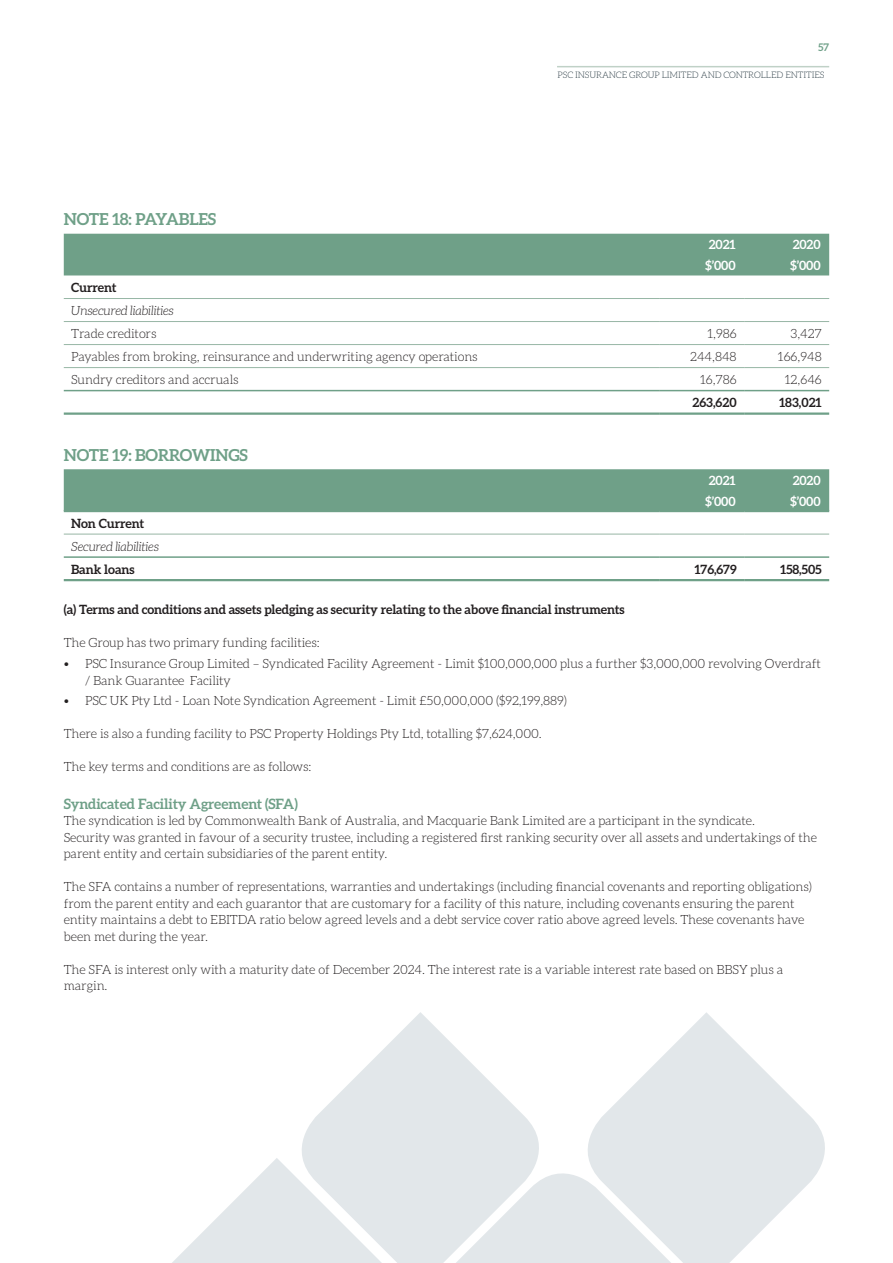
<style>
.page{position:relative;width:893px;height:1263px;background:#fff}
.page>*{position:absolute;margin:0;border:0;box-sizing:border-box;transform-origin:0 0}
.Main_Heading{font:700 16.5px "Aleo";letter-spacing:-.01em;color:#6fa088}
.Table_Subheading{font:700 14.25px "Aleo";letter-spacing:-.01em;color:#6fa088}
.Body{font:300 12.75px/16.5px "Aleo";letter-spacing:-.01em;color:#231f20}
.Body_Bold{font:700 12.75px "Aleo";letter-spacing:-.01em;color:#231f20}
.Body-2{font:italic 300 12.75px "Aleo";letter-spacing:-.01em;color:#231f20}
.Heading_T{font:700 12.75px "Aleo";letter-spacing:-.01em;color:#fff}
.Numbers{font:300 12.75px "Aleo";color:#231f20}
.Numbers-2{font:700 12.75px "Aleo";color:#231f20}
.Body-3{font:700 12.75px "Aleo";letter-spacing:-.01em;color:#231f20}
.t1{font:700 10.5px "Aleo";color:#6fa088}
.t2{font:300 9px "Aleo";letter-spacing:-.01em;color:#2e3f47}
</style>
<div class="page">
<svg style="left:172px;top:1012px;width:653px;height:251px;fill:#e2e7ea"></svg>
<hr style="left:557px;top:66px;width:272px;height:1px;background:#c0d1c7">
<div style="left:64px;top:234px;width:765px;height:41px;background:#6fa088"></div>
<hr style="left:64px;top:298px;width:595px;height:1px;background:#97b6a5">
<hr style="left:659px;top:298px;width:85px;height:1px;background:#97b6a5">
<hr style="left:744px;top:298px;width:85px;height:1px;background:#97b6a5">
<hr style="left:64px;top:321px;width:595px;height:1px;background:#97b6a5">
<hr style="left:659px;top:321px;width:85px;height:1px;background:#97b6a5">
<hr style="left:744px;top:321px;width:85px;height:1px;background:#97b6a5">
<hr style="left:64px;top:344px;width:595px;height:1px;background:#97b6a5">
<hr style="left:659px;top:344px;width:85px;height:1px;background:#97b6a5">
<hr style="left:744px;top:344px;width:85px;height:1px;background:#97b6a5">
<hr style="left:64px;top:367px;width:595px;height:1px;background:#97b6a5">
<hr style="left:659px;top:367px;width:85px;height:1px;background:#97b6a5">
<hr style="left:744px;top:367px;width:85px;height:1px;background:#97b6a5">
<hr style="left:64px;top:390px;width:595px;height:1px;background:#6fa088">
<hr style="left:659px;top:390px;width:85px;height:1px;background:#6fa088">
<hr style="left:744px;top:390px;width:85px;height:1px;background:#6fa088">
<hr style="left:64px;top:412px;width:595px;height:3px;background:#6fa088">
<hr style="left:659px;top:412px;width:85px;height:3px;background:#6fa088">
<hr style="left:744px;top:412px;width:85px;height:3px;background:#6fa088">
<div style="left:64px;top:469px;width:765px;height:41px;background:#6fa088"></div>
<hr style="left:64px;top:556px;width:595px;height:2px;background:#6fa088">
<hr style="left:659px;top:556px;width:85px;height:2px;background:#6fa088">
<hr style="left:744px;top:556px;width:85px;height:2px;background:#6fa088">
<hr style="left:64px;top:510px;width:595px;height:2px;background:#6fa088">
<hr style="left:659px;top:510px;width:85px;height:2px;background:#6fa088">
<hr style="left:744px;top:510px;width:85px;height:2px;background:#6fa088">
<hr style="left:64px;top:534px;width:595px;height:1px;background:#97b6a5">
<hr style="left:659px;top:534px;width:85px;height:1px;background:#97b6a5">
<hr style="left:744px;top:534px;width:85px;height:1px;background:#97b6a5">
<hr style="left:64px;top:579px;width:595px;height:2px;background:#6fa088">
<hr style="left:659px;top:579px;width:85px;height:2px;background:#6fa088">
<hr style="left:744px;top:579px;width:85px;height:2px;background:#6fa088">
<p class="Main_Heading" style="left:64px;top:210px;width:154px">NOTE 18: PAYABLES</p>
<p class="t1" style="left:818px;top:41px;width:12px">57</p>
<p class="t2" style="left:558px;top:70px;width:268px">PSC INSURANCE GROUP LIMITED AND CONTROLLED ENTITIES</p>
<p class="Heading_T" style="left:709px;top:237px;width:28px">2021</p>
<p class="Heading_T" style="left:793px;top:237px;width:29px">2020</p>
<p class="Heading_T" style="left:705px;top:258px;width:32px">$’000</p>
<p class="Heading_T" style="left:790px;top:258px;width:32px">$’000</p>
<p class="Body_Bold" style="left:71px;top:280px;width:47px">Current</p>
<p class="Body-2" style="left:71px;top:304px;width:104px">Unsecured liabilities</p>
<p class="Body" style="left:71px;top:325px;width:87px">Trade creditors</p>
<p class="Numbers" style="left:707px;top:327px;width:31px">1,986</p>
<p class="Numbers" style="left:790px;top:327px;width:33px">3,427</p>
<p class="Body" style="left:71px;top:348px;width:408px">Payables from broking, reinsurance and underwriting agency operations</p>
<p class="Numbers" style="left:690px;top:350px;width:48px">244,848</p>
<p class="Numbers" style="left:778px;top:350px;width:45px">166,948</p>
<p class="Body" style="left:71px;top:371px;width:169px">Sundry creditors and accruals</p>
<p class="Numbers" style="left:700px;top:373px;width:38px">16,786</p>
<p class="Numbers" style="left:785px;top:373px;width:38px">12,646</p>
<p class="Numbers-2" style="left:692px;top:395px;width:46px">263,620</p>
<p class="Numbers-2" style="left:779px;top:395px;width:44px">183,021</p>
<p class="Main_Heading" style="left:64px;top:445px;width:185px">NOTE 19: BORROWINGS</p>
<p class="Heading_T" style="left:709px;top:473px;width:28px">2021</p>
<p class="Heading_T" style="left:793px;top:473px;width:29px">2020</p>
<p class="Heading_T" style="left:705px;top:494px;width:32px">$’000</p>
<p class="Heading_T" style="left:790px;top:494px;width:32px">$’000</p>
<p class="Body-3" style="left:71px;top:516px;width:75px">Non Current</p>
<p class="Body-2" style="left:71px;top:539px;width:89px">Secured liabilities</p>
<p class="Body_Bold" style="left:71px;top:562px;width:65px">Bank loans</p>
<p class="Body_Bold" style="left:695px;top:562px;width:44px">176,679</p>
<p class="Body_Bold" style="left:780px;top:562px;width:43px">158,505</p>
<p class="Body_Bold" style="left:64px;top:602px;width:562px">(a) Terms and conditions and assets pledging as security relating to the above financial instruments</p>
<p class="Body" style="left:64px;top:634px;width:257px">The Group has two primary funding facilities:</p>
<p class="Body" style="left:85px;top:655px;width:738px;text-indent:-21px">• PSC Insurance Group Limited – Syndicated Facility Agreement - Limit $100,000,000 plus a further $3,000,000 revolving Overdraft / Bank Guarantee Facility</p>
<p class="Body" style="left:64px;top:692px;width:505px">• PSC UK Pty Ltd - Loan Note Syndication Agreement - Limit £50,000,000 ($92,199,889)</p>
<p class="Body" style="left:64px;top:725px;width:479px">There is also a funding facility to PSC Property Holdings Pty Ltd, totalling $7,624,000.</p>
<p class="Body" style="left:64px;top:758px;width:249px">The key terms and conditions are as follows:</p>
<p class="Table_Subheading" style="left:64px;top:795px;width:235px">Syndicated Facility Agreement (SFA)</p>
<p class="Body" style="left:64px;top:812px;width:693px">The syndication is led by Commonwealth Bank of Australia, and Macquarie Bank Limited are a participant in the syndicate.</p>
<p class="Body" style="left:64px;top:829px;width:755px">Security was granted in favour of a security trustee, including a registered first ranking security over all assets and undertakings of the parent entity and certain subsidiaries of the parent entity.</p>
<p class="Body" style="left:64px;top:878px;width:750px">The SFA contains a number of representations, warranties and undertakings (including financial covenants and reporting obligations) from the parent entity and each guarantor that are customary for a facility of this nature, including covenants ensuring the parent entity maintains a debt to EBITDA ratio below agreed levels and a debt service cover ratio above agreed levels. These covenants have been met during the year.</p>
<p class="Body" style="left:64px;top:961px;width:721px">The SFA is interest only with a maturity date of December 2024. The interest rate is a variable interest rate based on BBSY plus a margin.</p>
</div>
